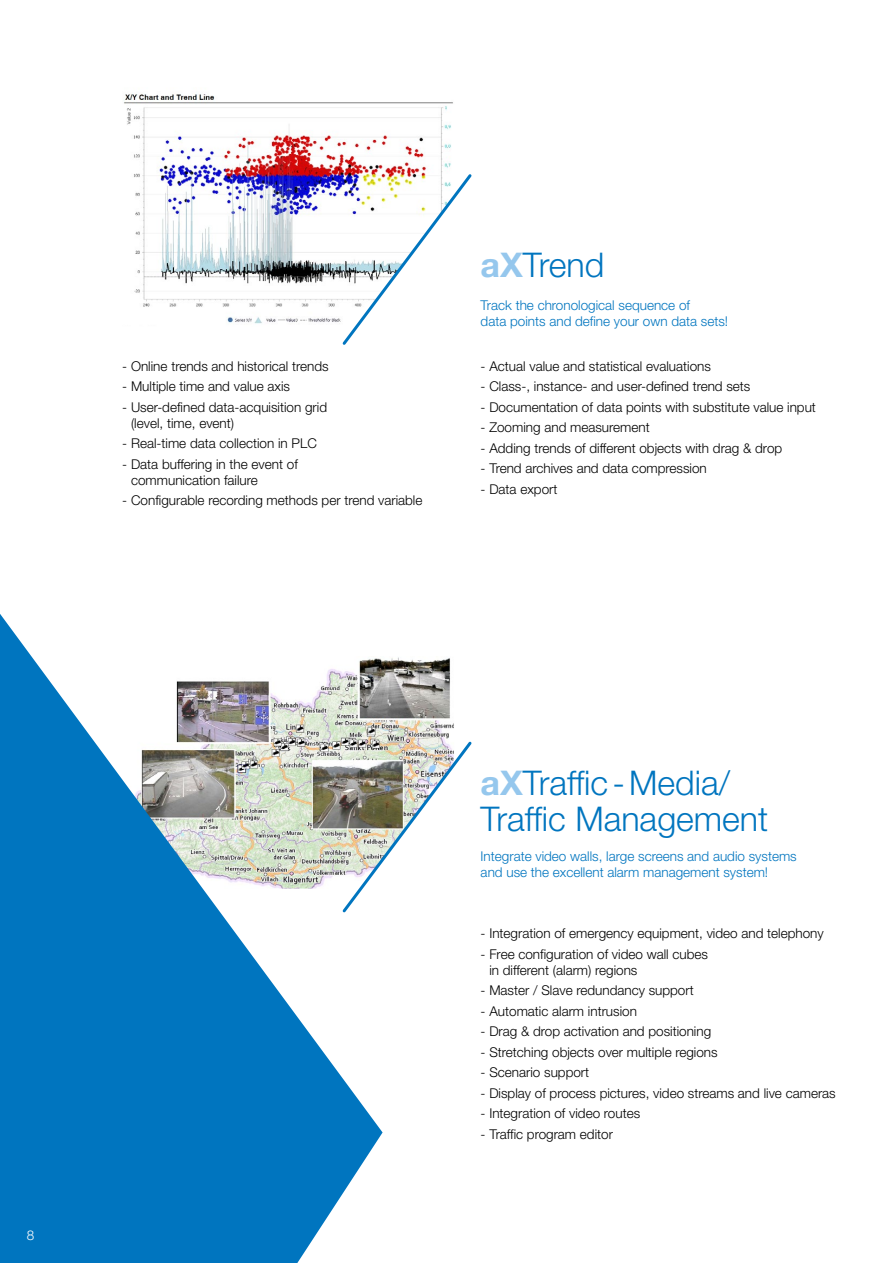
<style>
.page{position:relative;width:893px;height:1263px;background:#fff}
.page>*{position:absolute;margin:0;border:0;box-sizing:border-box;transform-origin:0 0}
.t1{font:300 34.05px/36px "Helvetica Neue";color:#0075bf}
.t2{font:300 13.5px/16.2px "Helvetica Neue";color:#000}
.t3{font:300 13.5px/16.5px "Helvetica Neue";color:#0075bf}
.t4{font:300 13.5px "Helvetica Neue";color:#fff}
.s1{font-weight:700;color:#95c7ed}
</style>
<div class="page">
<img style="left:383px;top:657px;width:71px;height:82px">
<svg style="left:0;top:614px;width:383px;height:649px;fill:#0075bf"></svg>
<img style="left:123px;top:94px;width:330px;height:230px">
<svg style="left:340px;top:171px;width:132px;height:174px"></svg>
<img style="left:340px;top:739px;width:132px;height:176px">
<p class="t2" style="left:122px;top:358px;width:208px">- Online trends and historical trends</p>
<p class="t2" style="left:122px;top:378px;width:169px">- Multiple time and value axis</p>
<p class="t2" style="left:131px;top:398px;width:198px;text-indent:-9px">- User-defined data-acquisition grid (level, time, event)</p>
<p class="t2" style="left:122px;top:435px;width:196px">- Real-time data collection in PLC</p>
<p class="t2" style="left:131px;top:456px;width:168px;text-indent:-9px">- Data buffering in the event of communication failure</p>
<p class="t2" style="left:122px;top:492px;width:302px">- Configurable recording methods per trend variable</p>
<h1 class="t1" style="left:481px;top:246px;width:125px"><span class="s1">aX</span>Trend</h1>
<p class="t3" style="left:481px;top:296px;width:249px">Track the chronological sequence of<br>data points and define your own data sets!</p>
<p class="t2" style="left:481px;top:358px;width:232px">- Actual value and statistical evaluations</p>
<p class="t2" style="left:481px;top:378px;width:271px">- Class-, instance- and user-defined trend sets</p>
<p class="t2" style="left:481px;top:398px;width:337px">- Documentation of data points with substitute value input</p>
<p class="t2" style="left:481px;top:419px;width:171px">- Zooming and measurement</p>
<p class="t2" style="left:481px;top:439px;width:303px">- Adding trends of different objects with drag &amp; drop</p>
<p class="t2" style="left:481px;top:460px;width:228px">- Trend archives and data compression</p>
<p class="t2" style="left:481px;top:480px;width:78px">- Data export</p>
<p class="t4" style="left:27px;top:1226px;width:9px">8</p>
<h1 class="t1" style="left:481px;top:764px;width:289px"><span class="s1">aX</span>Traffic-Media/<br>Traffic Management</h1>
<p class="t3" style="left:481px;top:847px;width:318px">Integrate video walls, large screens and audio systems and use the excellent alarm management system!</p>
<p class="t2" style="left:481px;top:925px;width:345px">- Integration of emergency equipment, video and telephony</p>
<p class="t2" style="left:489px;top:945px;width:220px;text-indent:-9px">- Free configuration of video wall cubes in different (alarm) regions</p>
<p class="t2" style="left:481px;top:982px;width:215px">- Master / Slave redundancy support</p>
<p class="t2" style="left:481px;top:1003px;width:158px">- Automatic alarm intrusion</p>
<p class="t2" style="left:481px;top:1023px;width:232px">- Drag &amp; drop activation and positioning</p>
<p class="t2" style="left:481px;top:1043px;width:239px">- Stretching objects over multiple regions</p>
<p class="t2" style="left:481px;top:1064px;width:110px">- Scenario support</p>
<p class="t2" style="left:481px;top:1084px;width:357px">- Display of process pictures, video streams and live cameras</p>
<p class="t2" style="left:481px;top:1105px;width:161px">- Integration of video routes</p>
<p class="t2" style="left:481px;top:1125px;width:134px">- Traffic program editor</p>
</div>
